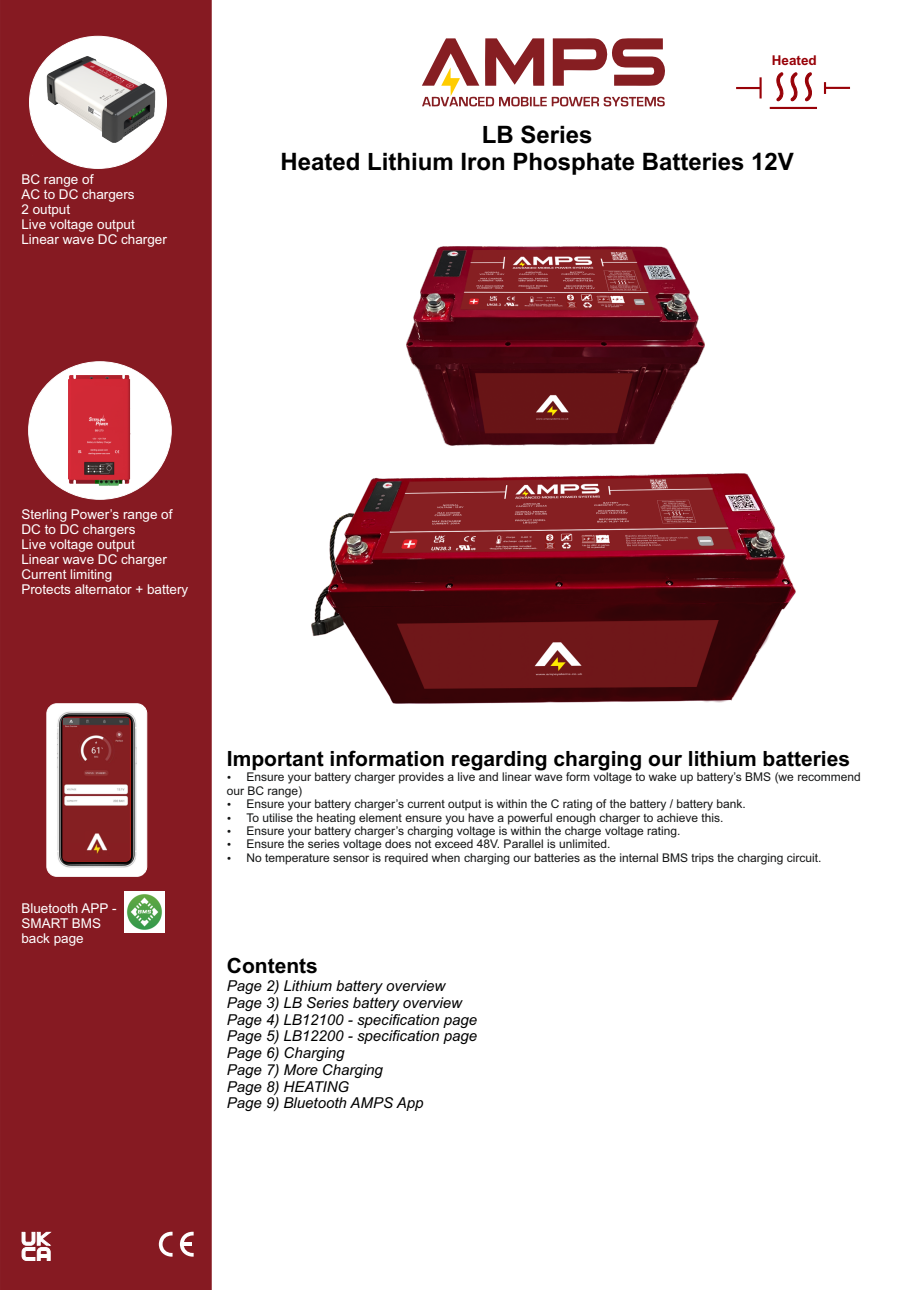
<style>
.page{position:relative;width:920px;height:1290px;background:#fff}
.page>*{position:absolute;margin:0;border:0;box-sizing:border-box;transform-origin:0 0}
.t1{font:700 24px/26.8px "Arial";color:#000;text-align:center}
.t2{font:700 21px "Arial";color:#000}
.t3{font:italic 15px/16.8px "Arial";color:#000}
.t4{font:13.5px/15.1px "Arial";color:#fff}
.t5{font:700 13.5px "Arial";color:#980208}
.t6{font:12px "Arial";color:#151616}
</style>
<div class="page">
<svg style="left:422px;top:38px;width:243px;height:69px"></svg>
<div style="left:0;top:0;width:211px;height:1290px;background:#861a22"></div>
<div style="left:28px;top:361px;width:144px;height:139px;background:#fff;border:1px solid #fff;border-radius:50%"></div>
<div style="left:29px;top:36px;width:138px;height:133px;background:#fff;border:1px solid #fff;border-radius:50%"></div>
<img style="left:33px;top:56px;width:138px;height:99px">
<img style="left:68px;top:376px;width:63px;height:109px">
<div style="left:46px;top:703px;width:101px;height:174px;background:#fff;border:1px solid #fff;border-radius:10px"></div>
<img style="left:124px;top:891px;width:41px;height:41px">
<svg style="left:159px;top:1232px;width:14px;height:25px"></svg>
<svg style="left:180px;top:1232px;width:14px;height:25px"></svg>
<svg style="left:22px;top:1232px;width:29px;height:29px"></svg>
<img style="left:312px;top:474px;width:483px;height:229px">
<img style="left:406px;top:246px;width:299px;height:199px">
<svg style="left:776px;top:72px;width:36px;height:30px"></svg>
<hr style="left:770px;top:107px;width:47px;height:2px;background:#980208">
<hr style="left:736px;top:87px;width:25px;height:2px;background:#980208">
<svg style="left:824px;top:82px;width:2px;height:12px"></svg>
<hr style="left:825px;top:87px;width:25px;height:2px;background:#980208">
<hr style="left:759px;top:77px;width:3px;height:21px;background:#980208">
<img style="left:57px;top:711px;width:80px;height:157px">
<div style="left:62px;top:717px;width:68px;height:144px;background:#861e22;border:1px solid #861e22;border-radius:4px"></div>
<img style="left:64px;top:719px;width:64px;height:87px">
<img style="left:86px;top:833px;width:22px;height:21px">
<p class="t4" style="left:21px;top:173px;width:147px">BC range of<br>AC to DC chargers<br>2 output<br>Live voltage output<br>Linear wave DC charger</p>
<p class="t5" style="left:772px;top:55px;width:47px">Heated</p>
<h1 class="t1" style="left:280px;top:124px;width:515px">LB Series<br>Heated Lithium Iron Phosphate Batteries 12V</h1>
<p class="t4" style="left:21px;top:508px;width:168px">Sterling Power’s range of<br>DC to DC chargers<br>Live voltage output<br>Linear wave DC charger<br>Current limiting<br>Protects alternator + battery</p>
<p class="t4" style="left:21px;top:901px;width:97px">Bluetooth APP -<br>SMART BMS back page</p>
<h2 class="t2" style="left:227px;top:751px;width:625px">Important information regarding charging our lithium batteries</h2>
<p class="t6" style="left:247px;top:773px;width:616px">Ensure your battery charger provides a live and linear wave form voltage to wake up battery’s BMS (we recommend</p>
<p class="t6" style="left:227px;top:786px;width:77px">our BC range)</p>
<p class="t6" style="left:247px;top:799px;width:501px">Ensure your battery charger’s current output is within the C rating of the battery / battery bank.</p>
<p class="t6" style="left:247px;top:813px;width:478px">To utilise the heating element ensure you have a powerful enough charger to achieve this.</p>
<p class="t6" style="left:247px;top:826px;width:435px">Ensure your battery charger’s charging voltage is within the charge voltage rating.</p>
<p class="t6" style="left:247px;top:840px;width:365px">Ensure the series voltage does not exceed 48V. Parallel is unlimited.</p>
<p class="t6" style="left:247px;top:853px;width:576px">No temperature sensor is required when charging our batteries as the internal BMS trips the charging circuit.</p>
<h2 class="t2" style="left:227px;top:958px;width:92px">Contents</h2>
<p class="t3" style="left:227px;top:979px;width:252px">Page 2) Lithium battery overview<br>Page 3) LB Series battery overview<br>Page 4) LB12100 - specification page<br>Page 5) LB12200 - specification page<br>Page 6) Charging<br>Page 7) More Charging<br>Page 8) HEATING<br>Page 9) Bluetooth AMPS App</p>
</div>
